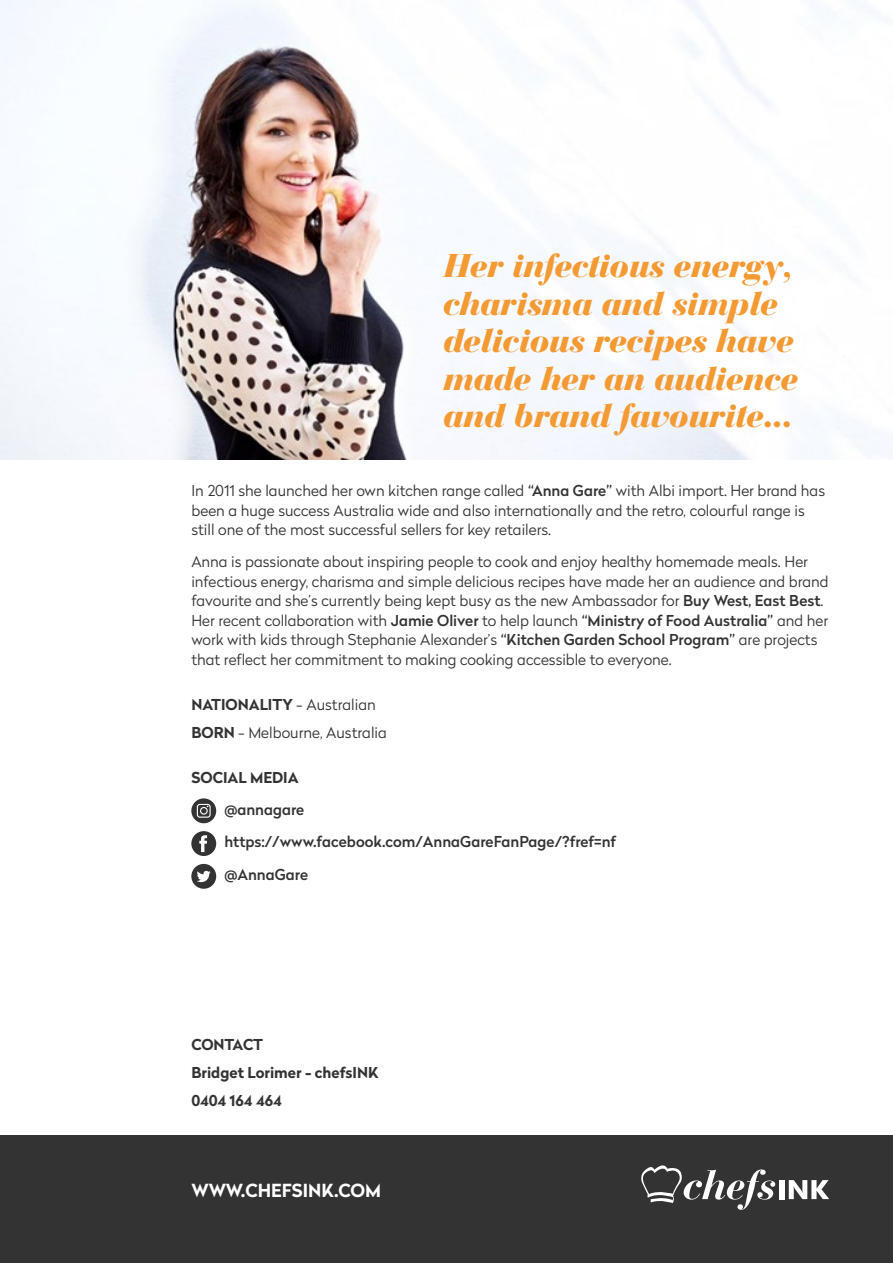
<style>
.page{position:relative;width:893px;height:1263px;background:#fff}
.page>*{position:absolute;margin:0;border:0;box-sizing:border-box;transform-origin:0 0}
.t1{font:italic 900 34.5px/37.5px "Bauer Bodoni BT";color:#f39a33}
.t2{font:700 18px "Radikal";color:#fff}
.t3{font:300 15px/19.5px "Radikal";color:#333334}
.t4{font:500 15px/32.2px "Radikal";color:#333334}
.t5{font:700 15px/28px "Radikal";color:#333334}
.s1{font-weight:500}
.s2{font-weight:700}
</style>
<div class="page">
<div style="left:0;top:1135px;width:893px;height:128px;background:#333334"></div>
<img style="left:0;top:0;width:893px;height:459px">
<div style="left:191px;top:864px;width:25px;height:25px;background:#333334;border-radius:50%"></div>
<svg style="left:197px;top:870px;width:14px;height:13px"></svg>
<div style="left:191px;top:831px;width:25px;height:25px;background:#333334;border-radius:50%"></div>
<svg style="left:199px;top:835px;width:8px;height:17px"></svg>
<div style="left:191px;top:798px;width:25px;height:25px;background:#333334;border-radius:50%"></div>
<svg style="left:197px;top:804px;width:14px;height:14px"></svg>
<div style="left:779px;top:1180px;width:6px;height:19px;background:#fff"></div>
<svg style="left:789px;top:1180px;width:40px;height:19px"></svg>
<svg style="left:641px;top:1165px;width:134px;height:45px"></svg>
<h1 class="t1" style="left:444px;top:247px;width:356px">Her infectious energy, charisma and simple delicious recipes have made her an audience and brand favourite...</h1>
<p class="t3" style="left:191px;top:480px;width:635px">In 2011 she launched her own kitchen range called <span class="s1">“Anna Gare”</span> with Albi import. Her brand has been a huge success Australia wide and also internationally and the retro, colourful range is still one of the most successful sellers for key retailers.</p>
<p class="t3" style="left:191px;top:552px;width:639px">Anna is passionate about inspiring people to cook and enjoy healthy homemade meals. Her infectious energy, charisma and simple delicious recipes have made her an audience and brand favourite and she’s currently being kept busy as the new Ambassador for <span class="s1">Buy West, East Best</span>.<br>Her recent collaboration with <span class="s1">Jamie Oliver</span> to help launch <span class="s1">“Ministry of Food Australia”</span> and her work with kids through Stephanie Alexander’s <span class="s1">“Kitchen Garden School Program”</span> are projects that reflect her commitment to making cooking accessible to everyone.</p>
<p class="t3" style="left:191px;top:690px;width:197px;line-height:28px"><span class="s2">NATIONALITY</span> - Australian<br><span class="s2">BORN</span> - Melbourne, Australia</p>
<p class="t5" style="left:191px;top:763px;width:109px">SOCIAL MEDIA</p>
<p class="t4" style="left:224px;top:793px;width:393px">@annagare https://www.facebook.com/AnnaGareFanPage/?fref=nf @AnnaGare</p>
<p class="t5" style="left:191px;top:1030px;width:189px">CONTACT<br>Bridget Lorimer - chefsINK<br>0404 164 464</p>
<p class="t2" style="left:191px;top:1178px;width:191px">WWW.CHEFSINK.COM</p>
</div>
